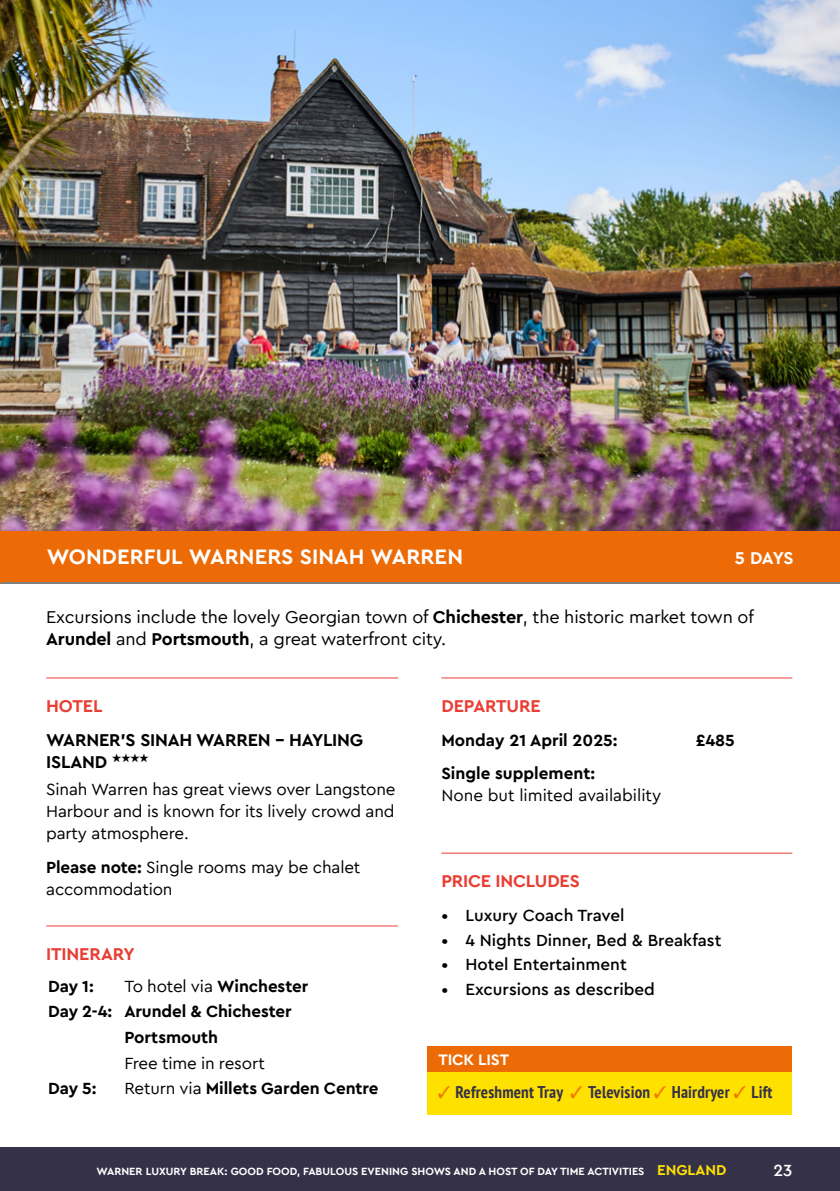
<style>
.page{position:relative;width:840px;height:1191px;background:#fff}
.page>*{position:absolute;margin:0;border:0;box-sizing:border-box;transform-origin:0 0}
.TOUR_destination{font:700 22px "Cera Pro Macmillan";color:#fff}
.TOUR_COPY{font:18px/22px "Cera Pro Macmillan";letter-spacing:-.01em;color:#000}
.Web_address_Hotel{font:700 18px/22px "Cera Pro Macmillan";letter-spacing:-.01em;color:#000}
.ORANGE_HEADINGS{font:700 18px "Cera Pro Macmillan";letter-spacing:-.01em;color:#e83e33}
.TOUR_destination-2{font:700 18px "Cera Pro Macmillan";color:#fff}
.Hotel_copy{font:17px/22px "Cera Pro Macmillan";letter-spacing:-.01em;color:#000;text-align:justify}
.t1{font:500 17px "Cera Pro Macmillan";color:#000}
.ITINERARY_copy{font:700 17px "Cera Pro Macmillan";letter-spacing:-.005em;color:#000}
.DEPARTURE_COST_Copy{font:17px/22px "Cera Pro Macmillan";color:#000}
.Tick_list_copy{font:700 condensed 17px "PT Sans";letter-spacing:.01em;color:#353148}
.ITINERARY_copy-2{font:17px "Cera Pro Macmillan";letter-spacing:-.01em;color:#000}
.DEPARTURE_COST_Copy-2{font:700 17px "Cera Pro Macmillan";color:#000}
.t2{font:500 17px "Cera Pro Macmillan";color:#fff}
.Tick_list_heading{font:700 16px "Cera Pro Macmillan";letter-spacing:-.01em;color:#fff}
.Bottom_line_right{font:700 11px "Cera Pro Macmillan";color:#fff}
.s1{font-weight:700}
.s2{font-weight:400}
.s3{color:#ef7900}
.s4{font-size:15px;color:#ffe100}
</style>
<div class="page">
<div style="left:0;top:1147px;width:839px;height:44px;background:#353148"></div>
<img style="left:0;top:0;width:1px;height:531px">
<img style="left:1px;top:0;width:838px;height:531px">
<hr style="left:0;top:532px;width:1px;height:50px;background:#ed6b06">
<div style="left:0;top:531px;width:839px;height:50px;background:#ed6b06"></div>
<hr style="left:46px;top:677px;width:352px;height:1px;background:#e83e33">
<hr style="left:441px;top:677px;width:350px;height:1px;background:#e83e33">
<hr style="left:46px;top:925px;width:351px;height:1px;background:#e83e33">
<hr style="left:441px;top:852px;width:350px;height:1px;background:#e83e33">
<div style="left:427px;top:1072px;width:363px;height:43px;background:#ffe100"></div>
<div style="left:427px;top:1046px;width:363px;height:26px;background:#ed6b06"></div>
<p class="TOUR_destination" style="left:47px;top:539px;width:417px">WONDERFUL WARNERS SINAH WARREN</p>
<p class="TOUR_destination-2" style="left:734px;top:543px;width:60px">5 DAYS</p>
<p class="TOUR_COPY" style="left:46px;top:604px;width:708px">Excursions include the lovely Georgian town of <span class="s1">Chichester</span>, the historic market town of<br><span class="s1">Arundel</span> and <span class="s1">Portsmouth</span>, a great waterfront city.</p>
<p class="ORANGE_HEADINGS" style="left:46px;top:692px;width:58px">HOTEL</p>
<p class="Web_address_Hotel" style="left:46px;top:726px;width:318px">WARNER’S SINAH WARREN – HAYLING<br>ISLAND ★★★★</p>
<p class="Hotel_copy" style="left:46px;top:777px;width:351px">Sinah Warren has great views over Langstone Harbour and is known for its lively crowd and party atmosphere.</p>
<p class="Hotel_copy" style="left:46px;top:854px;width:315px"><span class="s1">Please note:</span> Single rooms may be chalet accommodation</p>
<p class="ORANGE_HEADINGS" style="left:46px;top:940px;width:90px">ITINERARY</p>
<p class="ITINERARY_copy" style="left:48px;top:972px;width:47px">Day 1:</p>
<p class="ITINERARY_copy-2" style="left:124px;top:973px;width:185px">To hotel via <span class="s1">Winchester</span></p>
<p class="ITINERARY_copy" style="left:48px;top:998px;width:245px">Day 2-4: Arundel &amp; Chichester</p>
<p class="ITINERARY_copy" style="left:124px;top:1023px;width:95px">Portsmouth</p>
<p class="ITINERARY_copy-2" style="left:124px;top:1050px;width:142px">Free time in resort</p>
<p class="ITINERARY_copy" style="left:48px;top:1075px;width:50px">Day 5:</p>
<p class="ITINERARY_copy" style="left:124px;top:1075px;width:256px"><span class="s2">Return via</span> Millets Garden Centre</p>
<p class="ORANGE_HEADINGS" style="left:441px;top:692px;width:101px">DEPARTURE</p>
<p class="DEPARTURE_COST_Copy-2" style="left:441px;top:726px;width:178px">Monday 21 April 2025:</p>
<p class="DEPARTURE_COST_Copy-2" style="left:695px;top:726px;width:41px">£485</p>
<p class="DEPARTURE_COST_Copy" style="left:441px;top:760px;width:221px"><span class="s1">Single supplement:<br></span>None but limited availability</p>
<p class="ORANGE_HEADINGS" style="left:441px;top:867px;width:140px">PRICE INCLUDES</p>
<p class="t1" style="left:441px;top:902px;width:184px">• Luxury Coach Travel</p>
<p class="t1" style="left:441px;top:927px;width:281px">• 4 Nights Dinner, Bed &amp; Breakfast</p>
<p class="t1" style="left:441px;top:951px;width:187px">• Hotel Entertainment</p>
<p class="t1" style="left:441px;top:976px;width:215px">• Excursions as described</p>
<p class="Tick_list_heading" style="left:438px;top:1047px;width:72px">TICK LIST</p>
<p class="Tick_list_copy" style="left:437px;top:1081px;width:336px"><span class="s3">✓</span> Refreshment Tray <span class="s3">✓</span> Television <span class="s3">✓</span> Hairdryer <span class="s3">✓</span> Lift</p>
<p class="Bottom_line_right" style="left:96px;top:1163px;width:631px">WARNER LUXURY BREAK: GOOD FOOD, FABULOUS EVENING SHOWS AND A HOST OF DAY TIME ACTIVITIES <span class="s4">ENGLAND</span></p>
<p class="t2" style="left:772px;top:1157px;width:20px">23</p>
</div>
